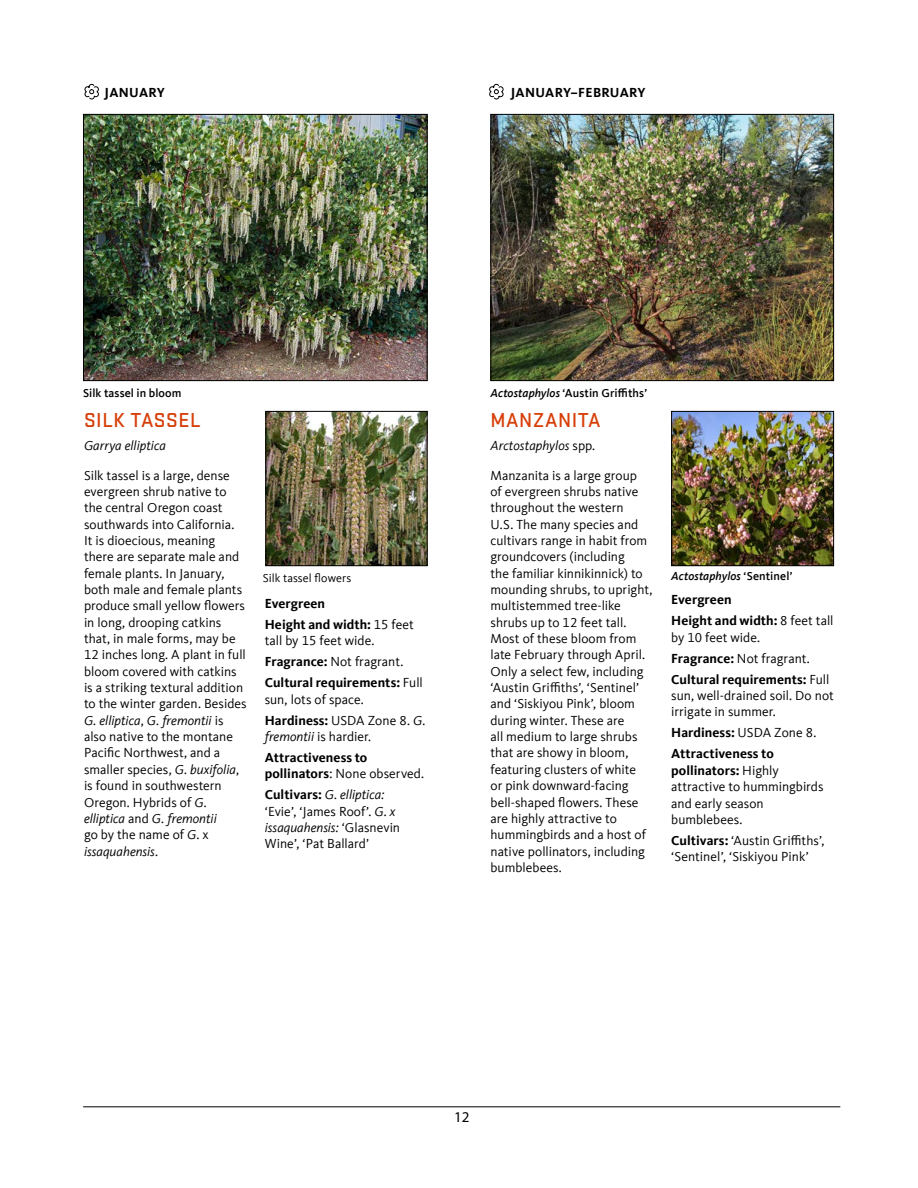
<style>
.page{position:relative;width:918px;height:1188px;background:#fff}
.page>*{position:absolute;margin:0;border:0;box-sizing:border-box;transform-origin:0 0}
.Subh_2{font:500 21px "Stratum 2";letter-spacing:.025em;color:#d73f09}
.t1{font:15px "Myriad Pro";color:#000}
.plant_text{font:13.5px/16.4px "Kievit Offc";color:#000}
.plant_text-2{font:700 13.5px/16.4px "Kievit Offc";letter-spacing:.005em;color:#000}
.Latin_name{font:italic 13.5px "Kievit Offc";color:#000}
.time_of_bloom{font:700 13.5px "Kievit Offc";letter-spacing:.025em;color:#000}
.body{font:500 12px "Kievit Offc";letter-spacing:.01em;color:#000}
.body-2{font:italic 500 12px "Kievit Offc";letter-spacing:.005em;color:#000}
.body-3{font:12px "Kievit Offc";letter-spacing:.005em;color:#000}
.plant_text-3{font:500 12px "Kievit Offc";letter-spacing:.01em;color:#000}
.s1{font-style:italic}
.s2{font-weight:700}
.s3{font-weight:400}
.s4{font-style:normal}
</style>
<div class="page">
<img style="left:492px;top:116px;width:340px;height:263px">
<div style="left:490px;top:114px;width:344px;height:267px;border:1px solid #000"></div>
<img style="left:85px;top:116px;width:341px;height:263px">
<div style="left:83px;top:114px;width:345px;height:267px;border:1px solid #000"></div>
<img style="left:268px;top:413px;width:158px;height:151px">
<div style="left:266px;top:411px;width:162px;height:155px;border:1px solid #000"></div>
<img style="left:673px;top:413px;width:159px;height:151px">
<div style="left:671px;top:411px;width:163px;height:155px;border:1px solid #000"></div>
<hr style="left:83px;top:1107px;width:757px;height:1px;background:#000">
<svg style="left:84px;top:83px;width:15px;height:17px"></svg>
<svg style="left:489px;top:83px;width:15px;height:17px"></svg>
<p class="time_of_bloom" style="left:105px;top:84px;width:62px">JANUARY</p>
<p class="time_of_bloom" style="left:511px;top:84px;width:136px">JANUARY–FEBRUARY</p>
<p class="plant_text-3" style="left:83px;top:386px;width:100px">Silk tassel in bloom</p>
<p class="Subh_2" style="left:84px;top:406px;width:118px">SILK TASSEL</p>
<p class="Latin_name" style="left:84px;top:437px;width:84px">Garrya elliptica</p>
<p class="plant_text" style="left:84px;top:467px;width:164px">Silk tassel is a large, dense evergreen shrub native to the central Oregon coast southwards into California.<br>It is dioecious, meaning there are separate male and female plants. In January, both male and female plants produce small yellow flowers in long, drooping catkins that, in male forms, may be<br>12 inches long. A plant in full bloom covered with catkins is a striking textural addition to the winter garden. Besides<br><span class="s1">G. elliptica</span>, <span class="s1">G. fremontii</span> is also native to the montane<br>Pacific Northwest, and a smaller species, <span class="s1">G. buxifolia</span>, is found in southwestern<br>Oregon. Hybrids of <span class="s1">G. elliptica</span> and <span class="s1">G. fremontii<br></span>go by the name of <span class="s1">G</span>. x <span class="s1">issaquahensis</span>.</p>
<p class="body-3" style="left:263px;top:571px;width:90px">Silk tassel flowers</p>
<p class="plant_text-2" style="left:265px;top:595px;width:62px">Evergreen</p>
<p class="plant_text" style="left:265px;top:616px;width:151px"><span class="s2">Height and width:</span> 15 feet tall by 15 feet wide.</p>
<p class="plant_text" style="left:265px;top:654px;width:140px"><span class="s2">Fragrance:</span> Not fragrant.</p>
<p class="plant_text-2" style="left:265px;top:675px;width:160px">Cultural requirements: <span class="s3">Full sun, lots of space.</span></p>
<p class="plant_text" style="left:265px;top:712px;width:162px"><span class="s2">Hardiness:</span> USDA Zone 8. <span class="s1">G. fremontii</span> is hardier.</p>
<p class="plant_text-2" style="left:265px;top:749px;width:161px">Attractiveness to pollinators<span class="s3">: None observed.</span></p>
<p class="plant_text" style="left:265px;top:787px;width:137px"><span class="s2">Cultivars:</span> <span class="s1">G. elliptica: </span>‘Evie’, ‘James Roof’. <span class="s1">G. x issaquahensis:</span> ‘Glasnevin<br>Wine’, ‘Pat Ballard’</p>
<p class="body" style="left:490px;top:386px;width:158px"><span class="s1">Actostaphylos</span> ‘Austin Griffiths’</p>
<p class="Subh_2" style="left:490px;top:406px;width:112px">MANZANITA</p>
<p class="Latin_name" style="left:490px;top:437px;width:106px">Arctostaphylos <span class="s4">spp.</span></p>
<p class="plant_text" style="left:490px;top:467px;width:163px">Manzanita is a large group<br>of evergreen shrubs native throughout the western<br>U.S. The many species and cultivars range in habit from groundcovers (including<br>the familiar kinnikinnick) to mounding shrubs, to upright, multistemmed tree-like shrubs up to 12 feet tall.<br>Most of these bloom from late February through April.<br>Only a select few, including ‘Austin Griffiths’, ‘Sentinel’ and ‘Siskiyou Pink’, bloom during winter. These are<br>all medium to large shrubs that are showy in bloom, featuring clusters of white<br>or pink downward-facing bell-shaped flowers. These are highly attractive to hummingbirds and a host of native pollinators, including bumblebees.</p>
<p class="body-2" style="left:671px;top:569px;width:123px">Actostaphylos <span class="s4">‘Sentinel’</span></p>
<p class="plant_text-2" style="left:671px;top:592px;width:62px">Evergreen</p>
<p class="plant_text" style="left:671px;top:613px;width:164px"><span class="s2">Height and width:</span> 8 feet tall by 10 feet wide.</p>
<p class="plant_text" style="left:671px;top:650px;width:140px"><span class="s2">Fragrance:</span> Not fragrant.</p>
<p class="plant_text" style="left:671px;top:671px;width:164px"><span class="s2">Cultural requirements:</span> Full sun, well-drained soil. Do not irrigate in summer.</p>
<p class="plant_text-2" style="left:671px;top:725px;width:147px">Hardiness: <span class="s3">USDA Zone 8.</span></p>
<p class="plant_text" style="left:671px;top:746px;width:154px"><span class="s2">Attractiveness to pollinators:</span> Highly attractive to hummingbirds and early season bumblebees.</p>
<p class="plant_text" style="left:671px;top:832px;width:155px"><span class="s2">Cultivars:</span> ‘Austin Griffiths’, ‘Sentinel’, ‘Siskiyou Pink’</p>
<p class="t1" style="left:454px;top:1108px;width:17px">12</p>
</div>
